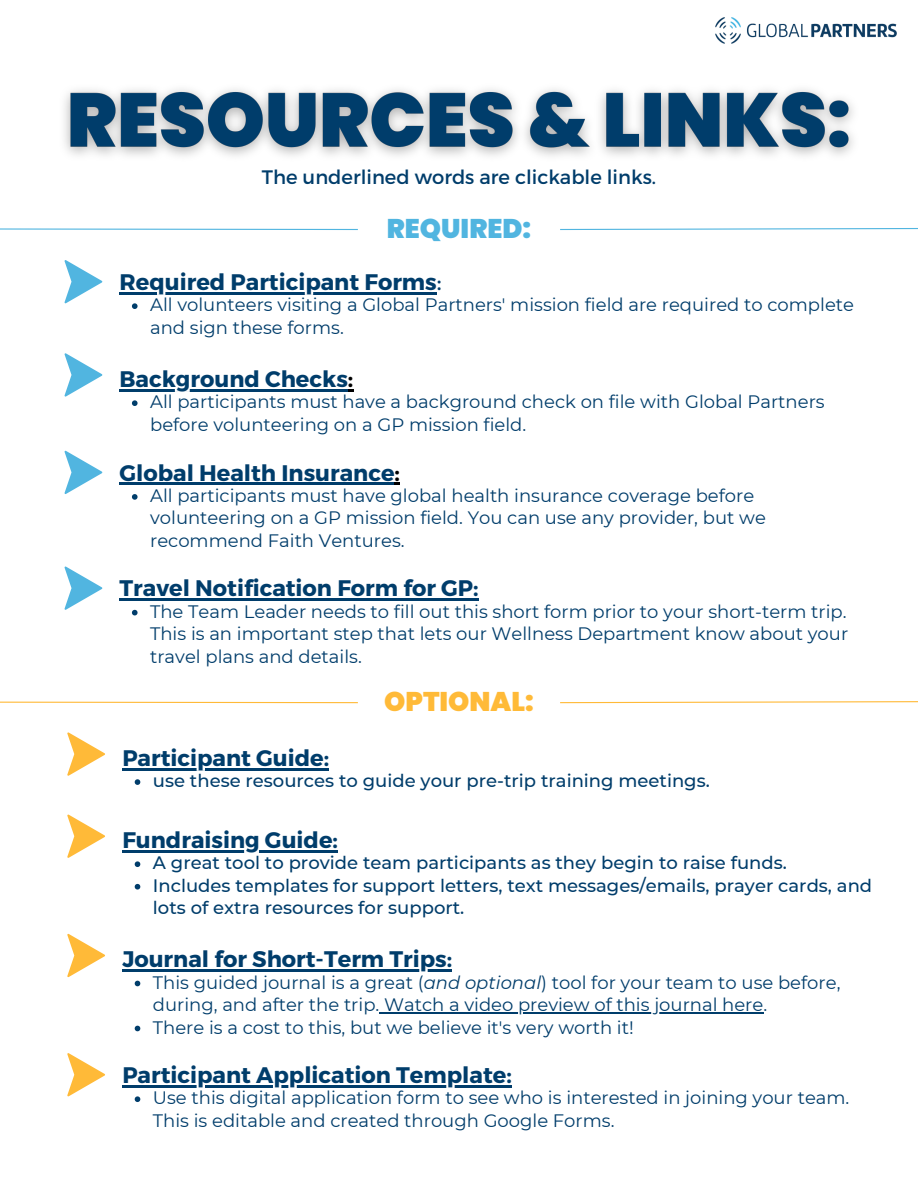
<style>
.page{position:relative;width:918px;height:1188px;background:#fff}
.page>*{position:absolute;margin:0;border:0;box-sizing:border-box;transform-origin:0 0}
.t1{font:900 27px "Poppins";color:#ffba38}
.t2{font:900 27px "Poppins";color:#51b5e0}
.t3{font:700 22.5px "Montserrat";color:#003d6b}
.t4{font:19.5px "Montserrat";color:#003d6b}
.t5{font:18px/22.5px "Montserrat";color:#003d6b}
.t6{font:500 18px/22.5px "Montserrat";color:#003d6b}
.s1{font-weight:400}
.s2{color:#000}
.s3{font-style:italic}
</style>
<div class="page">
<img style="left:716px;top:18px;width:181px;height:26px">
<svg style="left:67px;top:934px;width:38px;height:43px"></svg>
<svg style="left:67px;top:815px;width:38px;height:43px"></svg>
<img style="left:64px;top:89px;width:789px;height:67px">
<hr style="left:122px;top:969px;width:330px;height:3px;background:#003d6b">
<svg style="left:135px;top:981px;width:5px;height:5px"></svg>
<hr style="left:379px;top:1012px;width:384px;height:1px;background:#003d6b">
<svg style="left:135px;top:1026px;width:5px;height:5px"></svg>
<hr style="left:122px;top:850px;width:216px;height:2px;background:#003d6b">
<svg style="left:135px;top:861px;width:5px;height:6px"></svg>
<svg style="left:135px;top:884px;width:5px;height:6px"></svg>
<svg style="left:0;top:701px;width:358px;height:3px"></svg>
<svg style="left:560px;top:701px;width:358px;height:3px"></svg>
<svg style="left:65px;top:353px;width:37px;height:44px"></svg>
<svg style="left:65px;top:451px;width:37px;height:43px"></svg>
<svg style="left:65px;top:260px;width:37px;height:43px"></svg>
<svg style="left:65px;top:566px;width:37px;height:44px"></svg>
<hr style="left:120px;top:389px;width:228px;height:2px;background:#003d6b">
<svg style="left:132px;top:400px;width:6px;height:6px"></svg>
<hr style="left:120px;top:483px;width:275px;height:2px;background:#003d6b">
<svg style="left:132px;top:494px;width:6px;height:6px"></svg>
<hr style="left:120px;top:292px;width:317px;height:2px;background:#003d6b">
<svg style="left:132px;top:303px;width:6px;height:6px"></svg>
<hr style="left:120px;top:599px;width:359px;height:2px;background:#003d6b">
<svg style="left:132px;top:610px;width:6px;height:5px"></svg>
<svg style="left:0;top:228px;width:358px;height:3px"></svg>
<svg style="left:560px;top:228px;width:358px;height:3px"></svg>
<svg style="left:67px;top:732px;width:38px;height:44px"></svg>
<hr style="left:122px;top:768px;width:207px;height:2px;background:#003d6b">
<svg style="left:135px;top:779px;width:5px;height:6px"></svg>
<svg style="left:67px;top:1053px;width:38px;height:43px"></svg>
<svg style="left:122px;top:1085px;width:16px;height:2px"></svg>
<hr style="left:138px;top:1085px;width:238px;height:2px;background:#003d6b">
<hr style="left:376px;top:1085px;width:136px;height:2px;background:#003d6b">
<svg style="left:135px;top:1096px;width:5px;height:6px"></svg>
<p class="t4" style="left:262px;top:165px;width:396px">The underlined words are clickable links.</p>
<h1 class="t2" style="left:387px;top:210px;width:146px">REQUIRED:</h1>
<p class="t3" style="left:120px;top:267px;width:324px">Required Participant Forms<span class="s1">:</span></p>
<p class="t5" style="left:150px;top:294px;width:705px">All volunteers visiting a Global Partners' mission field are required to complete and sign these forms.</p>
<p class="t3" style="left:120px;top:364px;width:235px">Background Checks<span class="s2">:</span></p>
<p class="t5" style="left:150px;top:391px;width:676px">All participants must have a background check on file with Global Partners before volunteering on a GP mission field.</p>
<p class="t3" style="left:120px;top:458px;width:282px">Global Health Insurance<span class="s2">:</span></p>
<p class="t5" style="left:150px;top:484px;width:617px">All participants must have global health insurance coverage before volunteering on a GP mission field. You can use any provider, but we recommend Faith Ventures.</p>
<p class="t3" style="left:120px;top:574px;width:361px">Travel Notification Form for GP:</p>
<p class="t5" style="left:150px;top:600px;width:700px;text-align:justify">The Team Leader needs to fill out this short form prior to your short-term trip.<br>This is an important step that lets our Wellness Department know about your travel plans and details.</p>
<h1 class="t1" style="left:384px;top:683px;width:151px">OPTIONAL:</h1>
<p class="t3" style="left:122px;top:743px;width:208px">Participant Guide:</p>
<p class="t6" style="left:153px;top:769px;width:558px">use these resources to guide your pre-trip training meetings.</p>
<p class="t3" style="left:122px;top:825px;width:217px">Fundraising Guide:</p>
<p class="t6" style="left:153px;top:852px;width:721px">A great tool to provide team participants as they begin to raise funds.<br>Includes templates for support letters, text messages/emails, prayer cards, and lots of extra resources for support.</p>
<p class="t3" style="left:122px;top:945px;width:331px">Journal for Short-Term Trips:</p>
<p class="t5" style="left:153px;top:971px;width:689px">This guided journal is a great (<span class="s3">and optional</span>) tool for your team to use before, during, and after the trip. Watch a video preview of this journal here.<br>There is a cost to this, but we believe it's very worth it!</p>
<p class="t3" style="left:122px;top:1060px;width:391px">Participant Application Template:</p>
<p class="t5" style="left:153px;top:1087px;width:698px">Use this digital application form to see who is interested in joining your team.<br>This is editable and created through Google Forms.</p>
</div>
